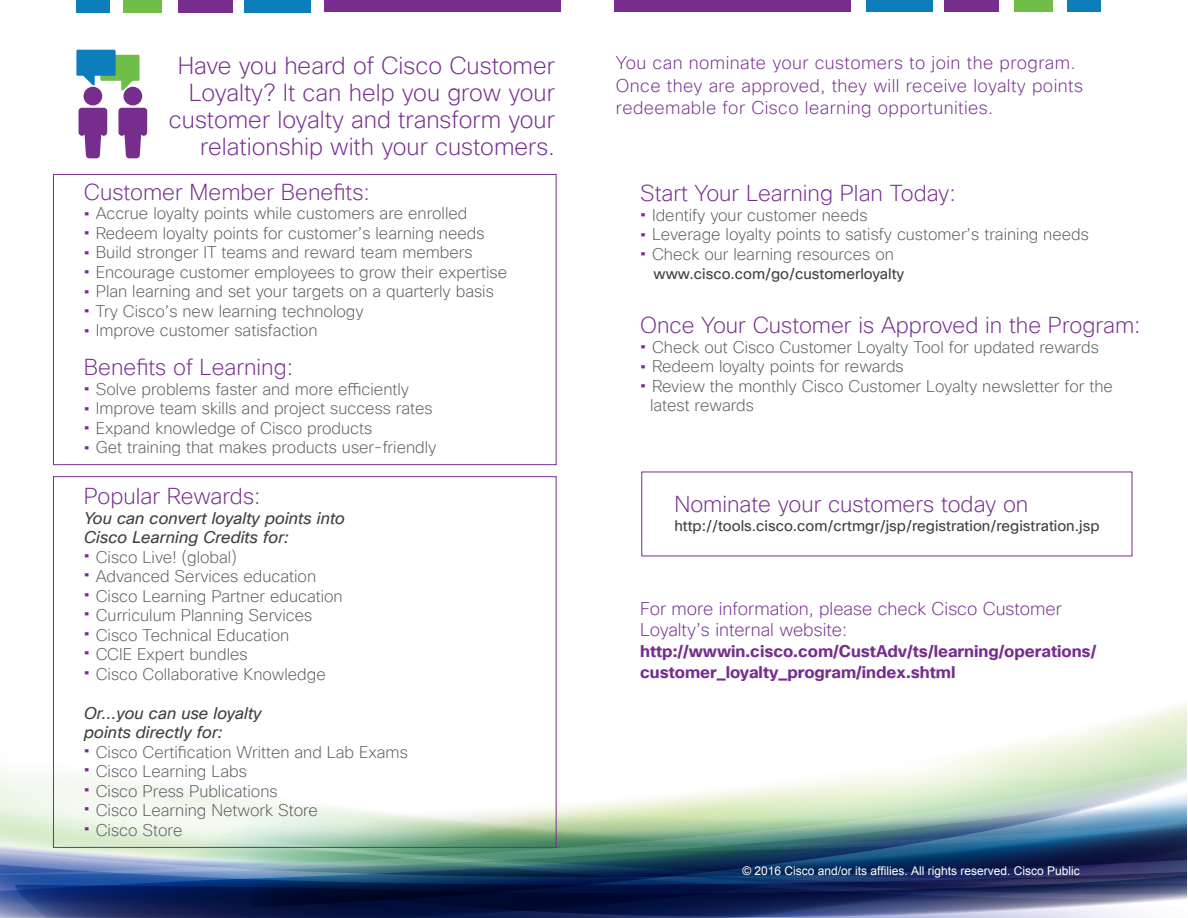
<style>
.page{position:relative;width:1188px;height:918px;background:#fff}
.page>*{position:absolute;margin:0;border:0;box-sizing:border-box;transform-origin:0 0}
.t1{font:200 24px/27px "Cisco Sans TT";color:#772d8d;text-align:right}
.t2{font:200 22.5px "Cisco Sans TT";color:#772d8d}
.t3{font:200 18px/22.5px "Cisco Sans TT";letter-spacing:.025em;color:#772d8d}
.t4{font:200 18px/21px "Cisco Sans TT";color:#772d8d}
.t5{font:200 16.5px/19.5px "Cisco Sans TT";color:#58595b}
.t6{font:700 16.5px/21px "Cisco Sans TT";color:#772d8d}
.t7{font:15px "Cisco Sans TT";color:#414042}
.t8{font:12px "Arial";color:#fff}
.s1{font-weight:700;font-size:22.5px;color:#772d8d}
.s2{font-weight:400;font-style:italic;color:#414042}
</style>
<div class="page">
<svg style="left:15px;top:900px;width:1114px;height:18px;background:#3c4775"></svg>
<svg style="left:233px;top:665px;width:938px;height:242px"></svg>
<img style="left:0;top:805px;width:1186px;height:95px">
<svg style="left:505px;top:705px;width:505px;height:118px"></svg>
<svg style="left:282px;top:707px;width:505px;height:118px"></svg>
<svg style="left:0;top:771px;width:69px;height:47px"></svg>
<div style="left:25px;top:685px;width:505px;height:118px;background:#fff;border-radius:50%"></div>
<svg style="left:50px;top:736px;width:505px;height:118px"></svg>
<svg style="left:646px;top:707px;width:505px;height:118px"></svg>
<svg style="left:769px;top:665px;width:417px;height:118px"></svg>
<div style="left:1067px;top:0;width:33px;height:11px;background:#0e7dbc"></div>
<div style="left:1015px;top:0;width:38px;height:11px;background:#6fbe4a"></div>
<div style="left:944px;top:0;width:55px;height:11px;background:#772d8d"></div>
<div style="left:866px;top:0;width:66px;height:11px;background:#0e7dbc"></div>
<div style="left:76px;top:0;width:33px;height:12px;background:#0e7dbc"></div>
<div style="left:124px;top:0;width:38px;height:12px;background:#6fbe4a"></div>
<div style="left:178px;top:0;width:55px;height:12px;background:#772d8d"></div>
<div style="left:245px;top:0;width:66px;height:12px;background:#0e7dbc"></div>
<div style="left:324px;top:0;width:237px;height:12px;background:#772d8d"></div>
<div style="left:614px;top:0;width:237px;height:11px;background:#772d8d"></div>
<div style="left:53px;top:174px;width:503px;height:291px;border:1px solid #772d8d"></div>
<svg style="left:78px;top:108px;width:29px;height:50px"></svg>
<div style="left:84px;top:87px;width:18px;height:19px;background:#772d8d;border-radius:50%"></div>
<svg style="left:118px;top:108px;width:29px;height:50px"></svg>
<div style="left:123px;top:87px;width:19px;height:19px;background:#772d8d;border-radius:50%"></div>
<svg style="left:76px;top:50px;width:64px;height:40px"></svg>
<h1 class="t1" style="left:169px;top:53px;width:388px">Have you heard of Cisco Customer Loyalty? It can help you grow your customer loyalty and transform your relationship with your customers.</h1>
<h2 class="t2" style="left:84px;top:177px;width:288px">Customer Member Benefits:</h2>
<p class="t5" style="left:84px;top:204px;width:425px"><span class="s1">·</span> Accrue loyalty points while customers are enrolled<br><span class="s1">·</span> Redeem loyalty points for customer’s learning needs<br><span class="s1">·</span> Build stronger IT teams and reward team members<br><span class="s1">·</span> Encourage customer employees to grow their expertise <span class="s1">·</span> Plan learning and set your targets on a quarterly basis<br><span class="s1">·</span> Try Cisco’s new learning technology<br><span class="s1">·</span> Improve customer satisfaction</p>
<h2 class="t2" style="left:84px;top:353px;width:211px">Benefits of Learning:</h2>
<p class="t5" style="left:84px;top:380px;width:354px"><span class="s1">·</span> Solve problems faster and more efficiently<br><span class="s1">·</span> Improve team skills and project success rates <span class="s1">·</span> Expand knowledge of Cisco products<br><span class="s1">·</span> Get training that makes products user-friendly</p>
<h2 class="t2" style="left:84px;top:482px;width:178px">Popular Rewards:</h2>
<p class="t5" style="left:84px;top:509px;width:262px"><span class="s2">You can convert loyalty points into<br>Cisco Learning Credits for:<br></span><span class="s1">·</span> Cisco Live! (global)<br><span class="s1">·</span> Advanced Services education<br><span class="s1">·</span> Cisco Learning Partner education <span class="s1">·</span> Curriculum Planning Services<br><span class="s1">·</span> Cisco Technical Education<br><span class="s1">·</span> CCIE Expert bundles<br><span class="s1">·</span> Cisco Collaborative Knowledge</p>
<p class="t5" style="left:84px;top:704px;width:326px"><span class="s2">Or…you can use loyalty<br>points directly for:<br></span><span class="s1">·</span> Cisco Certification Written and Lab Exams <span class="s1">·</span> Cisco Learning Labs<br><span class="s1">·</span> Cisco Press Publications<br><span class="s1">·</span> Cisco Learning Network Store<br><span class="s1">·</span> Cisco Store</p>
<p class="t3" style="left:616px;top:52px;width:469px">You can nominate your customers to join the program.<br>Once they are approved, they will receive loyalty points redeemable for Cisco learning opportunities.</p>
<h2 class="t2" style="left:640px;top:179px;width:317px">Start Your Learning Plan Today:</h2>
<p class="t5" style="left:640px;top:205px;width:450px"><span class="s1">·</span> Identify your customer needs<br><span class="s1">·</span> Leverage loyalty points to satisfy customer’s training needs <span class="s1">·</span> Check our learning resources on</p>
<p class="t7" style="left:654px;top:264px;width:252px">www.cisco.com/go/customerloyalty</p>
<h2 class="t2" style="left:640px;top:311px;width:502px">Once Your Customer is Approved in the Program:</h2>
<p class="t5" style="left:640px;top:337px;width:460px"><span class="s1">·</span> Check out Cisco Customer Loyalty Tool for updated rewards</p>
<p class="t5" style="left:640px;top:357px;width:265px"><span class="s1">·</span> Redeem loyalty points for rewards</p>
<p class="t5" style="left:640px;top:376px;width:474px"><span class="s1">·</span> Review the monthly Cisco Customer Loyalty newsletter for the</p>
<p class="t5" style="left:650px;top:396px;width:105px">latest rewards</p>
<h2 class="t2" style="left:674px;top:489px;width:356px">Nominate your customers today on</h2>
<p class="t7" style="left:674px;top:516px;width:427px">http://tools.cisco.com/crtmgr/jsp/registration/registration.jsp</p>
<p class="t4" style="left:640px;top:599px;width:423px">For more information, please check Cisco Customer<br>Loyalty’s internal website:</p>
<p class="t6" style="left:640px;top:641px;width:458px">http://wwwin.cisco.com/CustAdv/ts/learning/operations/ customer_loyalty_program/index.shtml</p>
<p class="t8" style="left:742px;top:863px;width:339px">© 2016 Cisco and/or its affilies. All rights reserved. Cisco Public</p>
</div>
